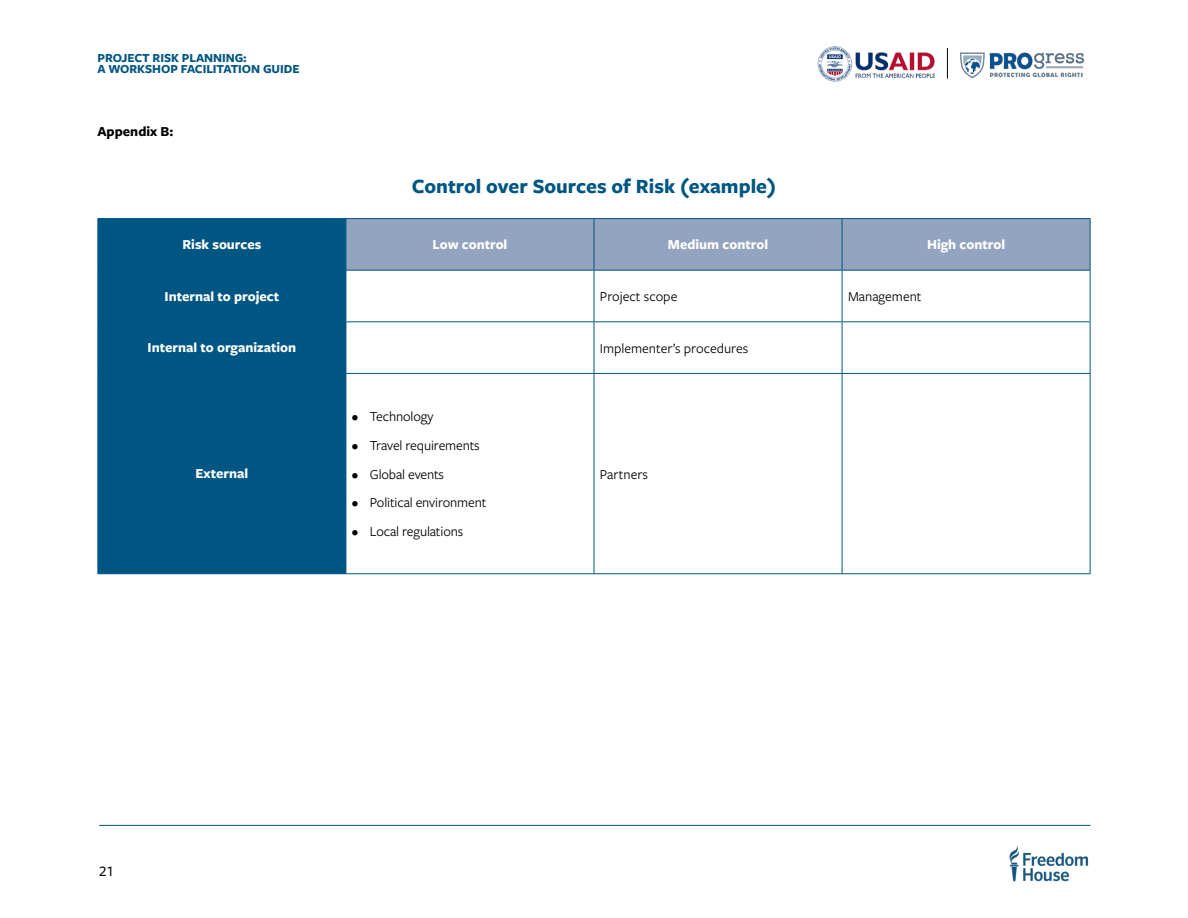
<style>
.page{position:relative;width:1188px;height:918px;background:#fff}
.page>*{position:absolute;margin:0;border:0;box-sizing:border-box;transform-origin:0 0}
.t1{font:700 21px "Freight Sans Pro";color:#005682}
.t2{font:500 15px "Freight Sans Pro";color:#000}
.t3{font:14.25px "Freight Sans Pro";letter-spacing:-.01em;color:#000}
.t4{font:700 14.25px "Freight Sans Pro";color:#fff}
.t5{font:700 14.25px "Freight Sans Pro";color:#000}
.t6{font:700 12.75px/12px "Freight Sans Pro";letter-spacing:-.005em;color:#005682}
</style>
<div class="page">
<div style="left:99px;top:219px;width:247px;height:354px;background:#005682"></div>
<div style="left:347px;top:219px;width:743px;height:51px;background:#92a4c0"></div>
<hr style="left:98px;top:218px;width:248px;height:1px;background:#005682">
<hr style="left:98px;top:219px;width:1px;height:51px;background:#005682">
<hr style="left:346px;top:218px;width:248px;height:1px;background:#005682">
<hr style="left:346px;top:219px;width:1px;height:51px;background:#005682">
<hr style="left:594px;top:218px;width:248px;height:1px;background:#005682">
<hr style="left:594px;top:219px;width:1px;height:51px;background:#005682">
<hr style="left:842px;top:218px;width:248px;height:1px;background:#005682">
<hr style="left:842px;top:219px;width:1px;height:51px;background:#005682">
<hr style="left:1090px;top:219px;width:1px;height:51px;background:#005682">
<hr style="left:98px;top:270px;width:248px;height:1px;background:#005682">
<hr style="left:98px;top:271px;width:1px;height:50px;background:#005682">
<hr style="left:346px;top:270px;width:248px;height:1px;background:#005682">
<hr style="left:346px;top:271px;width:1px;height:50px;background:#005682">
<hr style="left:594px;top:270px;width:248px;height:1px;background:#005682">
<hr style="left:594px;top:271px;width:1px;height:50px;background:#005682">
<hr style="left:842px;top:270px;width:248px;height:1px;background:#005682">
<hr style="left:842px;top:271px;width:1px;height:50px;background:#005682">
<hr style="left:1090px;top:271px;width:1px;height:50px;background:#005682">
<hr style="left:98px;top:321px;width:248px;height:1px;background:#005682">
<hr style="left:98px;top:322px;width:1px;height:51px;background:#005682">
<hr style="left:346px;top:321px;width:248px;height:1px;background:#005682">
<hr style="left:346px;top:322px;width:1px;height:51px;background:#005682">
<hr style="left:594px;top:321px;width:248px;height:1px;background:#005682">
<hr style="left:594px;top:322px;width:1px;height:51px;background:#005682">
<hr style="left:842px;top:321px;width:248px;height:1px;background:#005682">
<hr style="left:842px;top:322px;width:1px;height:51px;background:#005682">
<hr style="left:1090px;top:322px;width:1px;height:51px;background:#005682">
<hr style="left:98px;top:373px;width:248px;height:1px;background:#005682">
<hr style="left:98px;top:374px;width:1px;height:199px;background:#005682">
<hr style="left:346px;top:373px;width:248px;height:1px;background:#005682">
<hr style="left:346px;top:374px;width:1px;height:199px;background:#005682">
<hr style="left:594px;top:373px;width:248px;height:1px;background:#005682">
<hr style="left:594px;top:374px;width:1px;height:199px;background:#005682">
<hr style="left:842px;top:373px;width:248px;height:1px;background:#005682">
<hr style="left:842px;top:374px;width:1px;height:199px;background:#005682">
<hr style="left:1090px;top:374px;width:1px;height:199px;background:#005682">
<hr style="left:98px;top:573px;width:248px;height:1px;background:#005682">
<hr style="left:346px;top:573px;width:248px;height:1px;background:#005682">
<hr style="left:594px;top:573px;width:248px;height:1px;background:#005682">
<hr style="left:842px;top:573px;width:248px;height:1px;background:#005682">
<hr style="left:99px;top:825px;width:991px;height:1px;background:#005682">
<img style="left:817px;top:46px;width:130px;height:36px">
<img style="left:960px;top:52px;width:125px;height:27px">
<hr style="left:947px;top:48px;width:1px;height:31px;background:#000">
<img style="left:1009px;top:846px;width:80px;height:36px">
<p class="t6" style="left:98px;top:51px;width:204px">PROJECT RISK PLANNING:<br>A WORKSHOP FACILITATION GUIDE</p>
<p class="t5" style="left:98px;top:121px;width:77px">Appendix B:</p>
<h1 class="t1" style="left:412px;top:171px;width:366px">Control over Sources of Risk (example)</h1>
<p class="t4" style="left:183px;top:235px;width:80px">Risk sources</p>
<p class="t4" style="left:433px;top:235px;width:76px">Low control</p>
<p class="t4" style="left:668px;top:235px;width:102px">Medium control</p>
<p class="t4" style="left:927px;top:235px;width:80px">High control</p>
<p class="t4" style="left:165px;top:286px;width:116px">Internal to project</p>
<p class="t3" style="left:600px;top:287px;width:79px">Project scope</p>
<p class="t3" style="left:848px;top:287px;width:75px">Management</p>
<p class="t4" style="left:148px;top:338px;width:150px">Internal to organization</p>
<p class="t3" style="left:600px;top:338px;width:150px">Implementer’s procedures</p>
<p class="t4" style="left:196px;top:464px;width:54px">External</p>
<p class="t3" style="left:352px;top:407px;width:83px">• Technology</p>
<p class="t3" style="left:352px;top:436px;width:129px">• Travel requirements</p>
<p class="t3" style="left:352px;top:464px;width:94px">• Global events</p>
<p class="t3" style="left:352px;top:493px;width:136px">• Political environment</p>
<p class="t3" style="left:352px;top:522px;width:113px">• Local regulations</p>
<p class="t3" style="left:600px;top:464px;width:50px">Partners</p>
<p class="t2" style="left:99px;top:861px;width:16px">21</p>
</div>
